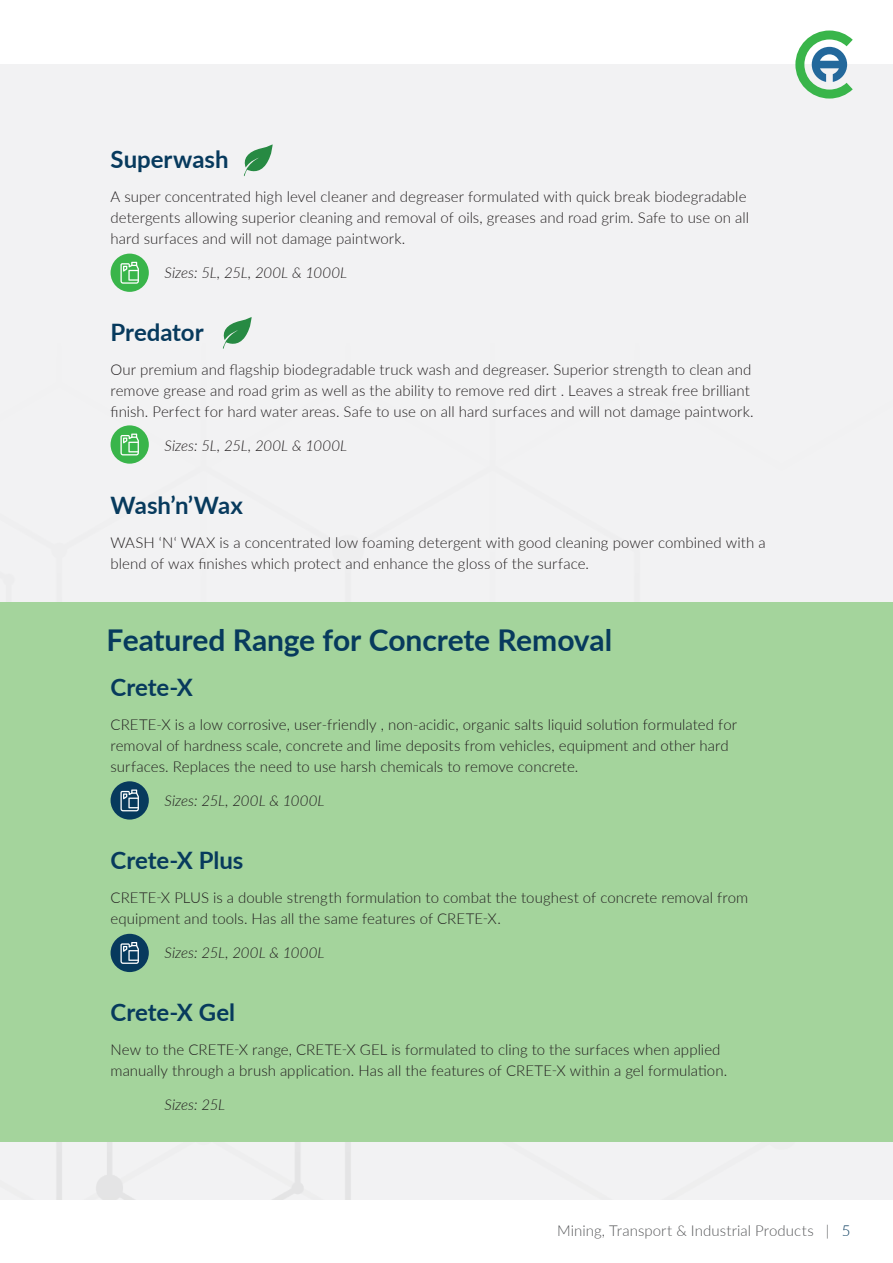
<style>
.page{position:relative;width:893px;height:1263px;background:#fff}
.page>*{position:absolute;margin:0;border:0;box-sizing:border-box;transform-origin:0 0}
.t1{font:700 30px "Lato";letter-spacing:-.005em;color:#073a5d}
.t2{font:700 24px "Lato";color:#073a5d}
.t3{font:300 15px/21px "Lato";letter-spacing:.005em;color:#231f20}
.t4{font:italic 300 15px "Lato";color:#231f20}
.t5{font:300 15px "Lato";letter-spacing:.005em;color:#58595b}
.s1{color:#073a5d}
</style>
<div class="page">
<div style="left:0;top:65px;width:893px;height:1135px;background:#f2f2f3"></div>
<svg style="left:795px;top:31px;width:58px;height:68px"></svg>
<div style="left:0;top:602px;width:893px;height:540px;background:#a4d49c"></div>
<div style="left:111px;top:254px;width:38px;height:38px;background:#39b54a;border-radius:50%"></div>
<svg style="left:120px;top:262px;width:19px;height:22px"></svg>
<div style="left:111px;top:781px;width:38px;height:38px;background:#073a5d;border-radius:50%"></div>
<svg style="left:120px;top:789px;width:19px;height:22px"></svg>
<svg style="left:244px;top:144px;width:29px;height:32px"></svg>
<svg style="left:223px;top:317px;width:29px;height:32px"></svg>
<div style="left:111px;top:934px;width:38px;height:38px;background:#073a5d;border-radius:50%"></div>
<svg style="left:120px;top:942px;width:19px;height:22px"></svg>
<div style="left:111px;top:425px;width:38px;height:39px;background:#39b54a;border-radius:50%"></div>
<svg style="left:120px;top:434px;width:19px;height:21px"></svg>
<h2 class="t2" style="left:111px;top:142px;width:119px">Superwash</h2>
<p class="t3" style="left:111px;top:185px;width:640px">A super concentrated high level cleaner and degreaser formulated with quick break biodegradable detergents allowing superior cleaning and removal of oils, greases and road grim. Safe to use on all hard surfaces and will not damage paintwork.</p>
<p class="t4" style="left:165px;top:262px;width:184px">Sizes: 5L, 25L, 200L &amp; 1000L</p>
<h2 class="t2" style="left:111px;top:315px;width:95px">Predator</h2>
<p class="t3" style="left:111px;top:358px;width:645px">Our premium and flagship biodegradable truck wash and degreaser. Superior strength to clean and remove grease and road grim as well as the ability to remove red dirt . Leaves a streak free brilliant finish. Perfect for hard water areas. Safe to use on all hard surfaces and will not damage paintwork.</p>
<p class="t4" style="left:165px;top:435px;width:184px">Sizes: 5L, 25L, 200L &amp; 1000L</p>
<h2 class="t2" style="left:111px;top:488px;width:134px">Wash’n’Wax</h2>
<p class="t3" style="left:111px;top:531px;width:657px">WASH ‘N‘ WAX is a concentrated low foaming detergent with good cleaning power combined with a blend of wax finishes which protect and enhance the gloss of the surface.</p>
<h1 class="t1" style="left:107px;top:618px;width:507px">Featured Range for Concrete Removal</h1>
<h2 class="t2" style="left:111px;top:670px;width:84px">Crete-X</h2>
<p class="t3" style="left:111px;top:713px;width:628px">CRETE-X is a low corrosive, user-friendly , non-acidic, organic salts liquid solution formulated for removal of hardness scale, concrete and lime deposits from vehicles, equipment and other hard surfaces. Replaces the need to use harsh chemicals to remove concrete.</p>
<p class="t4" style="left:165px;top:790px;width:162px">Sizes: 25L, 200L &amp; 1000L</p>
<h2 class="t2" style="left:111px;top:843px;width:134px">Crete-X Plus</h2>
<p class="t3" style="left:111px;top:886px;width:639px">CRETE-X PLUS is a double strength formulation to combat the toughest of concrete removal from equipment and tools. Has all the same features of CRETE-X.</p>
<p class="t4" style="left:165px;top:942px;width:162px">Sizes: 25L, 200L &amp; 1000L</p>
<h2 class="t2" style="left:111px;top:995px;width:126px">Crete-X Gel</h2>
<p class="t3" style="left:111px;top:1038px;width:618px">New to the CRETE-X range, CRETE-X GEL is formulated to cling to the surfaces when applied manually through a brush application. Has all the features of CRETE-X within a gel formulation.</p>
<p class="t4" style="left:165px;top:1094px;width:62px">Sizes: 25L</p>
<p class="t5" style="left:557px;top:1220px;width:295px">Mining, Transport &amp; Industrial Products | <span class="s1">5</span></p>
</div>
